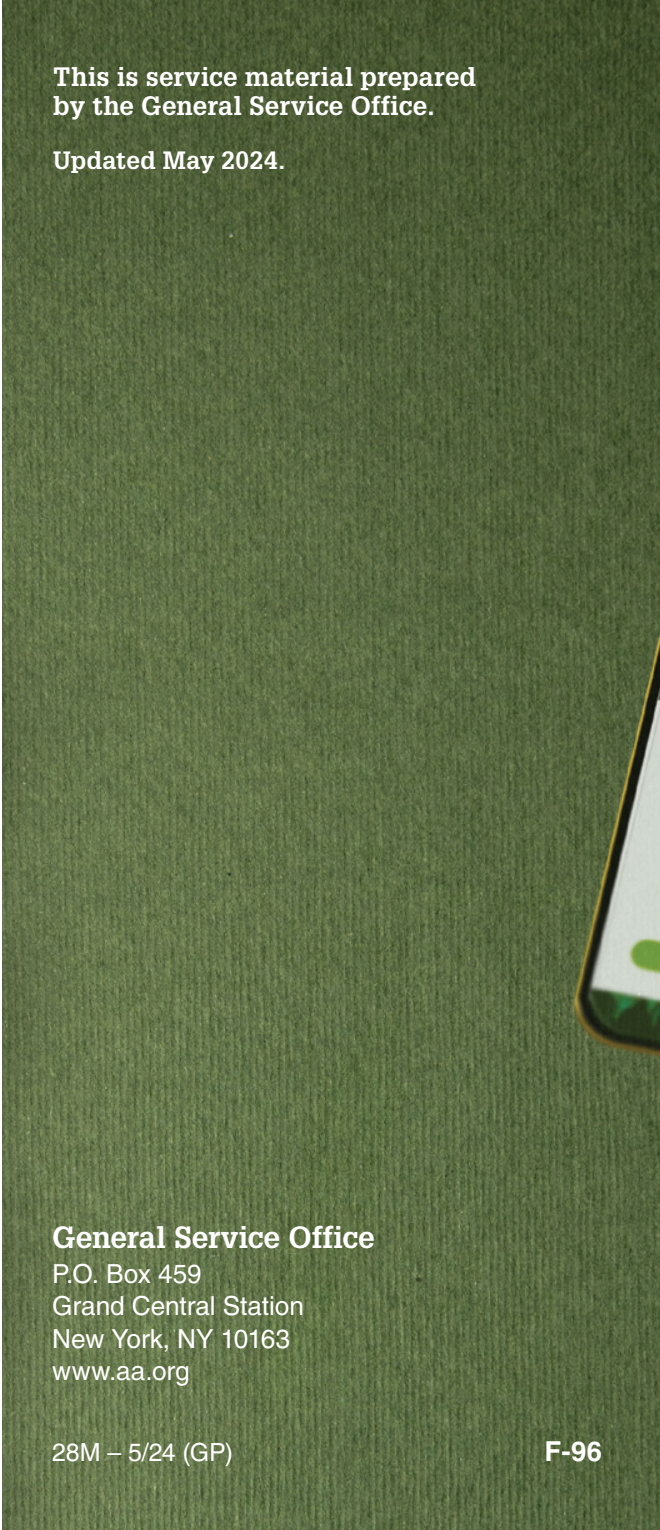
<style>
.page{position:relative;width:660px;height:1530px;background:#fff}
.page>*{position:absolute;margin:0;border:0;box-sizing:border-box;transform-origin:0 0}
.t1{font:700 30px "Glypha LT Std";color:#fff}
.t2{font:700 27.5px "Helvetica LT Std";color:#fff}
.t3{font:26.25px/32.5px "Helvetica LT Std";letter-spacing:-.005em;color:#fff}
.t4{font:700 26px/29px "Glypha LT Std";letter-spacing:.01em;color:#fff}
.t5{font:25px "Helvetica LT Std";letter-spacing:-.01em;color:#fff}
.t6{font:700 24.5px "Glypha LT Std";letter-spacing:.015em;color:#fff}
</style>
<div class="page">
<svg style="left:2px;top:0;width:1px;height:1530px;background:#5c6b43"></svg>
<img style="left:3px;top:0;width:657px;height:1530px">
<img style="left:526px;top:382px;width:134px;height:743px">
<p class="t4" style="left:53px;top:62px;width:424px">This is service material prepared by the General Service Office.</p>
<p class="t6" style="left:53px;top:145px;width:234px">Updated May 2024.</p>
<p class="t1" style="left:52px;top:1219px;width:324px">General Service Office</p>
<p class="t3" style="left:52px;top:1257px;width:253px">P.O. Box 459<br>Grand Central Station<br>New York, NY 10163 www.aa.org</p>
<p class="t5" style="left:52px;top:1438px;width:183px">28M – 5/24 (GP)</p>
<p class="t2" style="left:544px;top:1435px;width:59px">F-96</p>
</div>
